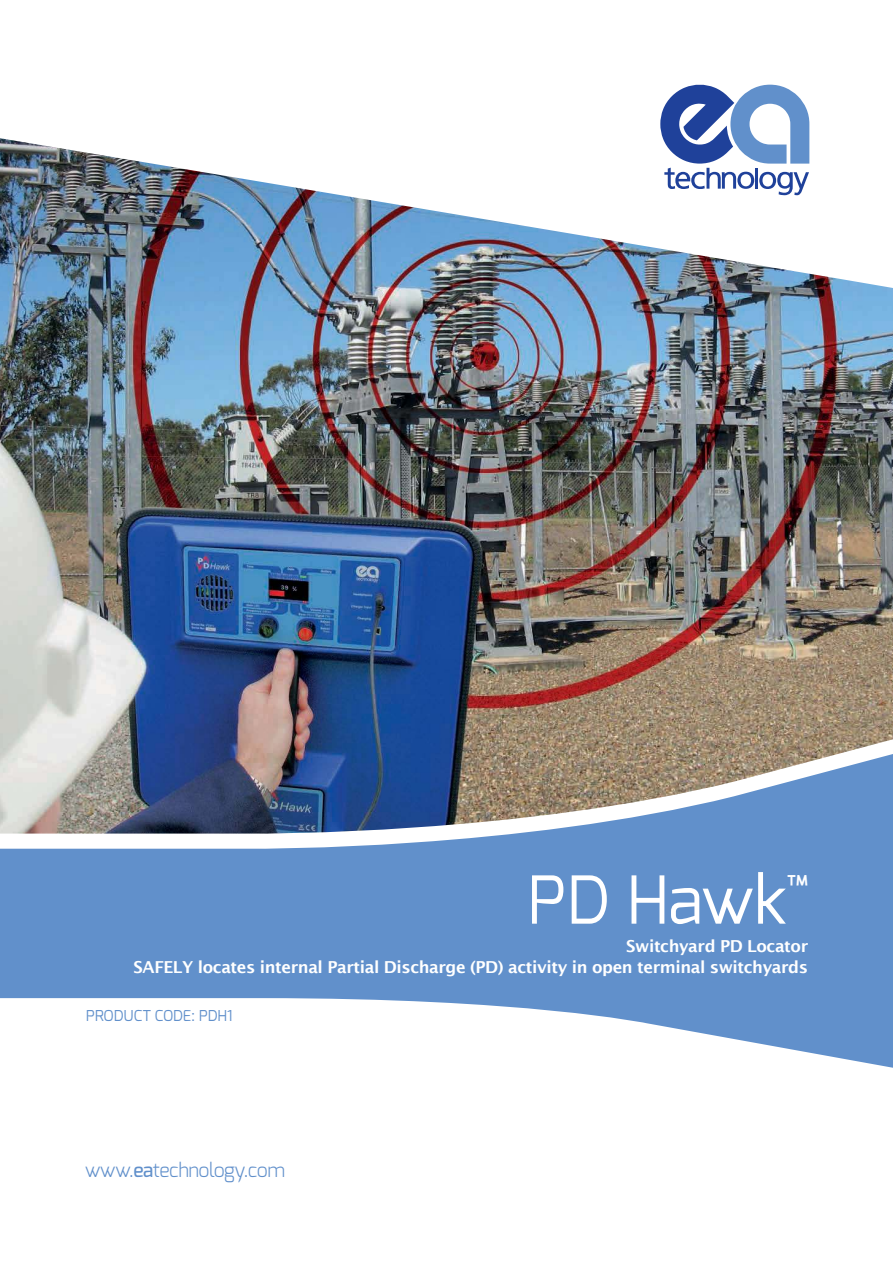
<style>
.page{position:relative;width:893px;height:1263px;background:#fff}
.page>*{position:absolute;margin:0;border:0;box-sizing:border-box;transform-origin:0 0}
.t1{font:66px "Exo";color:#fff}
.t2{font:300 19.5px "Exo";letter-spacing:-.025em;color:#6190cb}
.t3{font:600 16.5px/21px "Lucida Sans";letter-spacing:-.025em;color:#fff;text-align:right}
.t4{font:15px "Exo";color:#6190cb}
.s1{font-weight:500}
</style>
<div class="page">
<img style="left:0;top:138px;width:893px;height:613px">
<svg style="left:0;top:751px;width:893px;height:317px;fill:#6190cb"></svg>
<svg style="left:660px;top:85px;width:149px;height:110px"></svg>
<h1 class="t1" style="left:528px;top:862px;width:281px">PD Hawk<sup>™</sup></h1>
<p class="t3" style="left:134px;top:937px;width:676px">Switchyard PD Locator<br>SAFELY locates internal Partial Discharge (PD) activity in open terminal switchyards</p>
<p class="t4" style="left:86px;top:1007px;width:148px">PRODUCT CODE: PDH1</p>
<p class="t2" style="left:85px;top:1162px;width:201px">www.<span class="s1">ea</span>technology.com</p>
</div>
